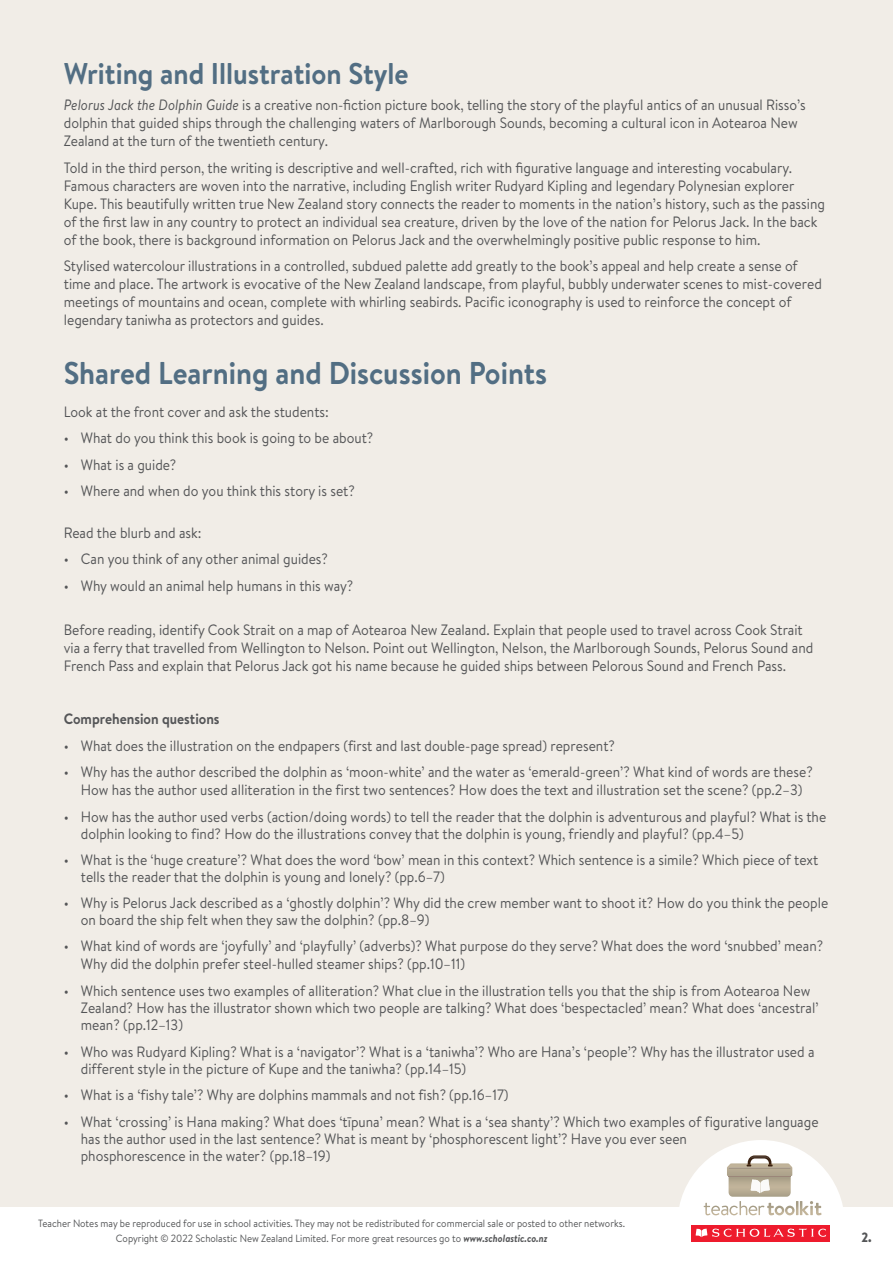
<style>
.page{position:relative;width:893px;height:1263px;background:#f1ede7}
.page>*{position:absolute;margin:0;border:0;box-sizing:border-box;transform-origin:0 0}
.Copy_Headings{font:700 31.5px "Brandon Text";color:#526e83;scale:.92 1}
.Copy_Headings-2{font:700 30px "Brandon Text";color:#526e83;scale:.92 1}
.Copy_Headings-3{font:15px/18px "Brandon Text";color:#545557;scale:.92 1}
.Body{font:15px/18px "Brandon Text";color:#545557;scale:.92 1}
.Body-2{font:700 15px "Brandon Text";color:#545557;scale:.92 1}
.t1{font:900 13.5px "Brandon Text";color:#545557;scale:.92 1}
.t2{font:10.5px "Brandon Text";color:#545557;scale:.92 1}
.s1{font-style:italic}
.s2{font-weight:700;font-style:italic}
</style>
<div class="page">
<div style="left:0;top:1207px;width:893px;height:56px;background:#fff"></div>
<svg style="left:679px;top:1140px;width:164px;height:102px"></svg>
<p class="Copy_Headings-2" style="left:64px;top:52px;width:376px">Writing and Illustration Style</p>
<p class="Copy_Headings-3" style="left:64px;top:96px;width:808px"><span class="s1">Pelorus Jack the Dolphin Guide</span> is a creative non-fiction picture book, telling the story of the playful antics of an unusual Risso’s dolphin that guided ships through the challenging waters of Marlborough Sounds, becoming a cultural icon in Aotearoa New<br>Zealand at the turn of the twentieth century.</p>
<p class="Copy_Headings-3" style="left:64px;top:158px;width:829px">Told in the third person, the writing is descriptive and well-crafted, rich with figurative language and interesting vocabulary.<br>Famous characters are woven into the narrative, including English writer Rudyard Kipling and legendary Polynesian explorer Kupe. This beautifully written true New Zealand story connects the reader to moments in the nation’s history, such as the passing of the first law in any country to protect an individual sea creature, driven by the love of the nation for Pelorus Jack. In the back of the book, there is background information on Pelorus Jack and the overwhelmingly positive public response to him.</p>
<p class="Copy_Headings-3" style="left:64px;top:257px;width:826px">Stylised watercolour illustrations in a controlled, subdued palette add greatly to the book’s appeal and help create a sense of time and place. The artwork is evocative of the New Zealand landscape, from playful, bubbly underwater scenes to mist-covered meetings of mountains and ocean, complete with whirling seabirds. Pacific iconography is used to reinforce the concept of legendary taniwha as protectors and guides.</p>
<p class="Copy_Headings" style="left:64px;top:351px;width:527px">Shared Learning and Discussion Points</p>
<p class="Copy_Headings-3" style="left:64px;top:402px;width:290px">Look at the front cover and ask the students:</p>
<p class="Copy_Headings-3" style="left:64px;top:429px;width:338px">• What do you think this book is going to be about?</p>
<p class="Copy_Headings-3" style="left:64px;top:455px;width:124px">• What is a guide?</p>
<p class="Copy_Headings-3" style="left:64px;top:482px;width:318px">• Where and when do you think this story is set?</p>
<p class="Body" style="left:64px;top:523px;width:151px">Read the blurb and ask:</p>
<p class="Copy_Headings-3" style="left:64px;top:550px;width:288px">• Can you think of any other animal guides?</p>
<p class="Copy_Headings-3" style="left:64px;top:576px;width:316px">• Why would an animal help humans in this way?</p>
<p class="Body" style="left:64px;top:621px;width:816px">Before reading, identify Cook Strait on a map of Aotearoa New Zealand. Explain that people used to travel across Cook Strait via a ferry that travelled from Wellington to Nelson. Point out Wellington, Nelson, the Marlborough Sounds, Pelorus Sound and<br>French Pass and explain that Pelorus Jack got his name because he guided ships between Pelorous Sound and French Pass.</p>
<p class="Body-2" style="left:64px;top:709px;width:171px">Comprehension questions</p>
<p class="Copy_Headings-3" style="left:64px;top:736px;width:601px">• What does the illustration on the endpapers (first and last double-page spread) represent?</p>
<p class="Copy_Headings-3" style="left:64px;top:763px;width:816px;text-align:center">• Why has the author described the dolphin as ‘moon-white’ and the water as ‘emerald-green’? What kind of words are these?<br>How has the author used alliteration in the first two sentences? How does the text and illustration set the scene? (pp.2–3)</p>
<p class="Copy_Headings-3" style="left:81px;top:808px;width:812px;line-height:16.6px;text-indent:-17px">• How has the author used verbs (action/doing words) to tell the reader that the dolphin is adventurous and playful? What is the dolphin looking to find? How do the illustrations convey that the dolphin is young, friendly and playful? (pp.4–5)</p>
<p class="Copy_Headings-3" style="left:81px;top:851px;width:803px;line-height:16.6px;text-indent:-17px">• What is the ‘huge creature’? What does the word ‘bow’ mean in this context? Which sentence is a simile? Which piece of text tells the reader that the dolphin is young and lonely? (pp.6–7)</p>
<p class="Copy_Headings-3" style="left:81px;top:894px;width:814px;line-height:16.6px;text-indent:-17px">• Why is Pelorus Jack described as a ‘ghostly dolphin’? Why did the crew member want to shoot it? How do you think the people on board the ship felt when they saw the dolphin? (pp.8–9)</p>
<p class="Copy_Headings-3" style="left:81px;top:936px;width:808px;text-indent:-17px">• What kind of words are ‘joyfully’ and ‘playfully’ (adverbs)? What purpose do they serve? What does the word ‘snubbed’ mean?<br>Why did the dolphin prefer steel-hulled steamer ships? (pp.10–11)</p>
<p class="Copy_Headings-3" style="left:81px;top:981px;width:803px;line-height:17.2px;text-indent:-17px">• Which sentence uses two examples of alliteration? What clue in the illustration tells you that the ship is from Aotearoa New<br>Zealand? How has the illustrator shown which two people are talking? What does ‘bespectacled’ mean? What does ‘ancestral’ mean? (pp.12–13)</p>
<p class="Copy_Headings-3" style="left:81px;top:1043px;width:799px;line-height:16.6px;text-indent:-17px">• Who was Rudyard Kipling? What is a ‘navigator’? What is a ‘taniwha’? Who are Hana’s ‘people’? Why has the illustrator used a different style in the picture of Kupe and the taniwha? (pp.14–15)</p>
<p class="Copy_Headings-3" style="left:64px;top:1085px;width:485px">• What is a ‘fishy tale’? Why are dolphins mammals and not fish? (pp.16–17)</p>
<p class="Copy_Headings-3" style="left:81px;top:1112px;width:803px;line-height:17.2px;text-indent:-17px">• What ‘crossing’ is Hana making? What does ‘tīpuna’ mean? What is a ‘sea shanty’? Which two examples of figurative language has the author used in the last sentence? What is meant by ‘phosphorescent light’? Have you ever seen<br>phosphorescence in the water? (pp.18–19)</p>
<p class="t2" style="left:38px;top:1216px;width:639px">Teacher Notes may be reproduced for use in school activities. They may not be redistributed for commercial sale or posted to other networks.</p>
<p class="t2" style="left:116px;top:1231px;width:471px">Copyright © 2022 Scholastic New Zealand Limited. For more great resources go to <span class="s2">www.scholastic.co.nz</span></p>
<p class="t1" style="left:861px;top:1227px;width:13px">2.</p>
</div>
